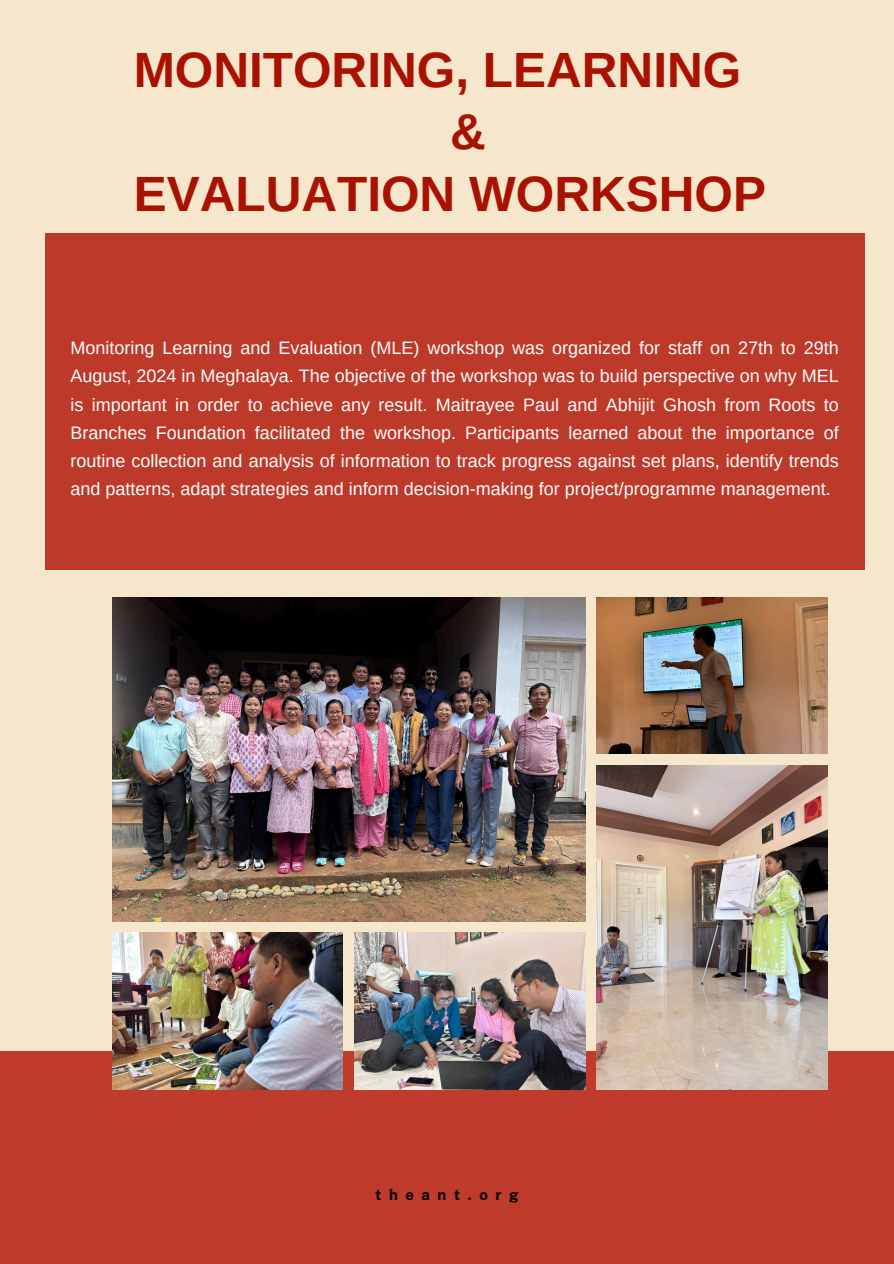
<style>
.page{position:relative;width:894px;height:1264px;background:#fff}
.page>*{position:absolute;margin:0;border:0;box-sizing:border-box;transform-origin:0 0}
.t1{font:700 49.5px "Arimo";color:#a91100}
.t2{font:18px/28.2px "Arimo";color:#fff;text-align:justify}
.t3{font:700 15px "Public Sans";letter-spacing:.5em;color:#000}
</style>
<div class="page">
<div style="left:0;top:0;width:893px;height:1263px;background:#f6e6cb"></div>
<div style="left:45px;top:233px;width:818px;height:337px;background:#bd3a2b"></div>
<div style="left:0;top:1051px;width:893px;height:212px;background:#bf3b2c"></div>
<img style="left:112px;top:597px;width:473px;height:324px">
<img style="left:596px;top:597px;width:230px;height:156px">
<img style="left:596px;top:765px;width:230px;height:324px">
<img style="left:112px;top:932px;width:231px;height:157px">
<img style="left:354px;top:932px;width:231px;height:157px">
<h2 class="t1" style="left:134px;top:42px;width:609px">MONITORING, LEARNING</h2>
<h2 class="t1" style="left:450px;top:104px;width:37px">&amp;</h2>
<h2 class="t1" style="left:134px;top:166px;width:633px">EVALUATION WORKSHOP</h2>
<p class="t2" style="left:71px;top:334px;width:769px">Monitoring Learning and Evaluation (MLE) workshop was organized for staff on 27th to 29th August, 2024 in Meghalaya. The objective of the workshop was to build perspective on why MEL is important in order to achieve any result. Maitrayee Paul and Abhijit Ghosh from Roots to Branches Foundation facilitated the workshop. Participants learned about the importance of routine collection and analysis of information to track progress against set plans, identify trends and patterns, adapt strategies and inform decision-making for project/programme management.</p>
<h1 class="t3" style="left:375px;top:1185px;width:145px">theant.org</h1>
</div>
